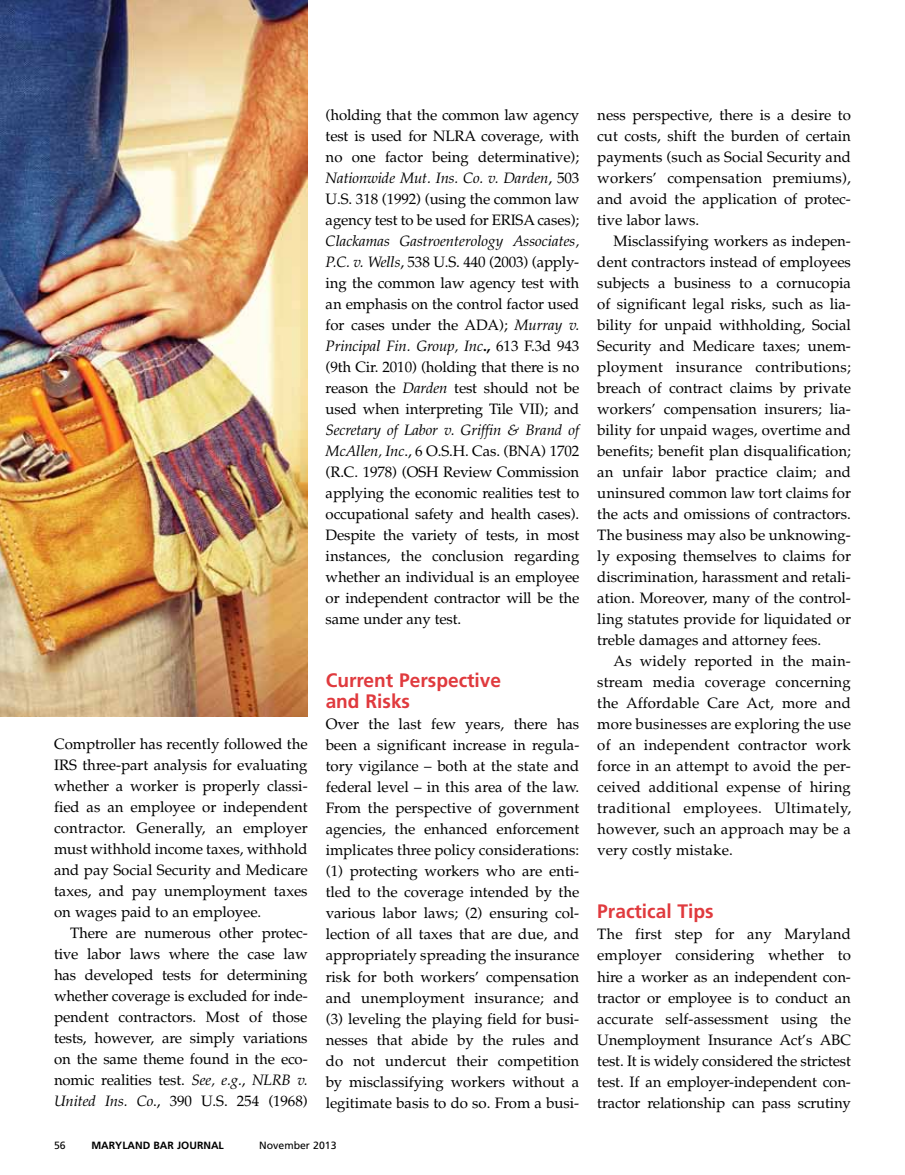
<style>
.page{position:relative;width:905px;height:1175px;background:#fff}
.page>*{position:absolute;margin:0;border:0;box-sizing:border-box;transform-origin:0 0}
.t1{font:700 19.5px/21px "Frutiger";color:#e03a3e}
.t2{font:15px/21px "Palatino";letter-spacing:-.01em;color:#000;text-align:justify}
.t3{font:700 10.5px "Frutiger";letter-spacing:.165em;color:#000}
.t4{font:10.5px "Frutiger";color:#000}
.s1{font-style:italic}
.s2{font-weight:700}
</style>
<div class="page">
<img style="left:0;top:0;width:308px;height:717px">
<p class="t2" style="left:325px;top:104px;width:255px">(holding that the common law agency test is used for NLRA coverage, with no one factor being determinative); <span class="s1">Nationwide Mut. Ins. Co. v. Darden</span>, 503<br>U.S. 318 (1992) (using the common law agency test to be used for ERISA cases);</p>
<p class="t2" style="left:325px;top:230px;width:255px"><span class="s1">Clackamas Gastroenterology Associates, P.C. v. Wells</span>, 538 U.S. 440 (2003) (apply&shy;ing the common law agency test with an emphasis on the control factor used for cases under the ADA); <span class="s1">Murray v.<br>Principal Fin. Group, Inc</span><span class="s2">.,</span> 613 F.3d 943 (9th Cir. 2010) (holding that there is no reason the <span class="s1">Darden</span> test should not be used when interpreting Tile VII); and</p>
<p class="t2" style="left:325px;top:419px;width:255px"><span class="s1">Secretary of Labor v. Griffin &amp; Brand of McAllen, Inc</span>., 6 O.S.H. Cas. (BNA) 1702 (R.C. 1978) (OSH Review Commission applying the economic realities test to occupational safety and health cases).<br>Despite the variety of tests, in most instances, the conclusion regarding whether an individual is an employee or independent contractor will be the same under any test.</p>
<p class="t2" style="left:54px;top:733px;width:255px">Comptroller has recently followed the IRS three-part analysis for evaluating whether a worker is properly classi&shy;fied as an employee or independent contractor. Generally, an employer must withhold income taxes, withhold and pay Social Security and Medicare taxes, and pay unemployment taxes on wages paid to an employee.</p>
<p class="t2" style="left:54px;top:922px;width:255px;text-indent:16px">There are numerous other protec&shy;tive labor laws where the case law has developed tests for determining whether coverage is excluded for inde&shy;pendent contractors. Most of those tests, however, are simply variations on the same theme found in the eco&shy;nomic realities test. <span class="s1">See, e.g.</span>, <span class="s1">NLRB v.<br>United Ins. Co</span>., 390 U.S. 254 (1968)</p>
<h1 class="t1" style="left:326px;top:670px;width:177px">Current Perspective and Risks</h1>
<p class="t2" style="left:326px;top:714px;width:255px">Over the last few years, there has been a significant increase in regula&shy;tory vigilance – both at the state and federal level – in this area of the law.<br>From the perspective of government agencies, the enhanced enforcement implicates three policy considerations: (1) protecting workers who are enti&shy;tled to the coverage intended by the various labor laws; (2) ensuring col&shy;lection of all taxes that are due, and appropriately spreading the insurance risk for both workers’ compensation and unemployment insurance; and (3) leveling the playing field for busi&shy;nesses that abide by the rules and do not undercut their competition by misclassifying workers without a legitimate basis to do so. From a busi-</p>
<p class="t4" style="left:54px;top:1139px;width:13px">56</p>
<p class="t3" style="left:91px;top:1139px;width:132px">Maryland Bar Journal</p>
<p class="t4" style="left:259px;top:1139px;width:79px">November 2013</p>
<p class="t2" style="left:597px;top:104px;width:255px">ness perspective, there is a desire to cut costs, shift the burden of certain payments (such as Social Security and workers’ compensation premiums), and avoid the application of protec&shy;tive labor laws.</p>
<p class="t2" style="left:597px;top:230px;width:255px;text-indent:16px">Misclassifying workers as indepen&shy;dent contractors instead of employees subjects a business to a cornucopia of significant legal risks, such as lia&shy;bility for unpaid withholding, Social Security and Medicare taxes; unem&shy;ployment insurance contributions; breach of contract claims by private workers’ compensation insurers; lia&shy;bility for unpaid wages, overtime and benefits; benefit plan disqualification; an unfair labor practice claim; and uninsured common law tort claims for the acts and omissions of contractors.<br>The business may also be unknowing&shy;ly exposing themselves to claims for discrimination, harassment and retali&shy;ation. Moreover, many of the control&shy;ling statutes provide for liquidated or treble damages and attorney fees.</p>
<p class="t2" style="left:597px;top:650px;width:255px;text-indent:16px">As widely reported in the main&shy;stream media coverage concerning the Affordable Care Act, more and more businesses are exploring the use of an independent contractor work force in an attempt to avoid the per&shy;ceived additional expense of hiring traditional employees. Ultimately, however, such an approach may be a very costly mistake.</p>
<h1 class="t1" style="left:597px;top:901px;width:118px">Practical Tips</h1>
<p class="t2" style="left:597px;top:924px;width:255px">The first step for any Maryland employer considering whether to hire a worker as an independent con&shy;tractor or employee is to conduct an accurate self-assessment using the Unemployment Insurance Act’s ABC test. It is widely considered the strictest test. If an employer-independent con&shy;tractor relationship can pass scrutiny</p>
</div>
